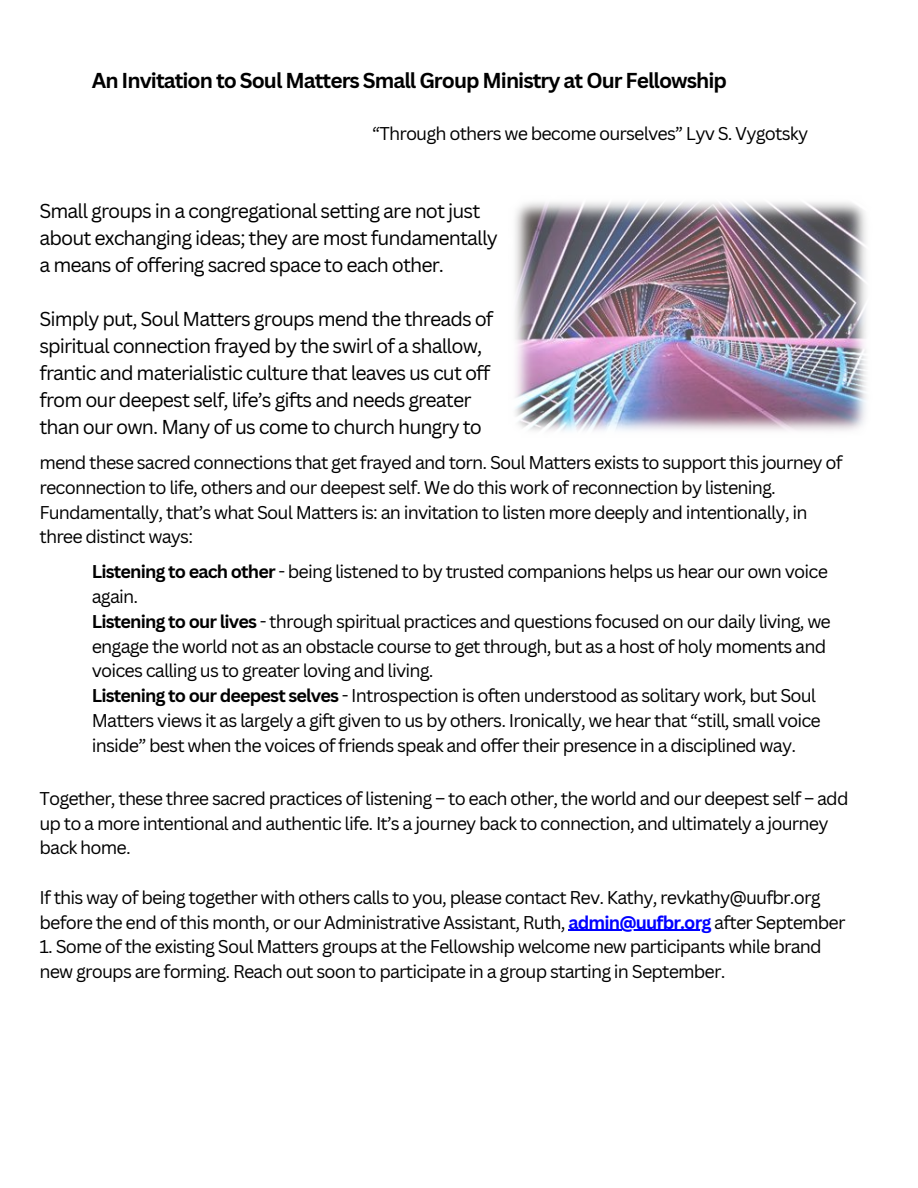
<style>
.page{position:relative;width:918px;height:1188px;background:#fff}
.page>*{position:absolute;margin:0;border:0;box-sizing:border-box;transform-origin:0 0}
.t1{font:700 21px "Canva Sans";letter-spacing:-.045em;color:#000}
.t2{font:19.65px/27px "Canva Sans";letter-spacing:-.045em;color:#000}
.t3{font:18px/24.8px "Canva Sans";letter-spacing:-.045em;color:#000}
.s1{font-weight:700}
.s2{font-weight:700;color:#00f}
</style>
<div class="page">
<img style="left:515px;top:202px;width:351px;height:229px">
<hr style="left:568px;top:930px;width:143px;height:1px;background:#00f">
<p class="t1" style="left:92px;top:66px;width:637px">An Invitation to Soul Matters Small Group Ministry at Our Fellowship</p>
<p class="t3" style="left:372px;top:121px;width:438px">“Through others we become ourselves” Lyv S. Vygotsky</p>
<p class="t2" style="left:39px;top:197px;width:460px">Small groups in a congregational setting are not just about exchanging ideas; they are most fundamentally a means of offering sacred space to each other.</p>
<p class="t2" style="left:39px;top:305px;width:455px">Simply put, Soul Matters groups mend the threads of spiritual connection frayed by the swirl of a shallow, frantic and materialistic culture that leaves us cut off from our deepest self, life’s gifts and needs greater than our own. Many of us come to church hungry to</p>
<p class="t3" style="left:39px;top:450px;width:805px">mend these sacred connections that get frayed and torn. Soul Matters exists to support this journey of reconnection to life, others and our deepest self. We do this work of reconnection by listening.<br>Fundamentally, that’s what Soul Matters is: an invitation to listen more deeply and intentionally, in three distinct ways:</p>
<p class="t3" style="left:92px;top:559px;width:741px"><span class="s1">Listening to each other</span> - being listened to by trusted companions helps us hear our own voice again.<br><span class="s1">Listening to our lives</span> - through spiritual practices and questions focused on our daily living, we engage the world not as an obstacle course to get through, but as a host of holy moments and voices calling us to greater loving and living.<br><span class="s1">Listening to our deepest selves</span> - Introspection is often understood as solitary work, but Soul Matters views it as largely a gift given to us by others. Ironically, we hear that “still, small voice inside” best when the voices of friends speak and offer their presence in a disciplined way.</p>
<p class="t3" style="left:39px;top:786px;width:811px">Together, these three sacred practices of listening – to each other, the world and our deepest self – add up to a more intentional and authentic life. It’s a journey back to connection, and ultimately a journey back home.</p>
<p class="t3" style="left:39px;top:885px;width:808px">If this way of being together with others calls to you, please contact Rev. Kathy, revkathy@uufbr.org before the end of this month, or our Administrative Assistant, Ruth, <span class="s2">admin@uufbr.org</span> after September</p>
<p class="t3" style="left:39px;top:934px;width:784px">1. Some of the existing Soul Matters groups at the Fellowship welcome new participants while brand new groups are forming. Reach out soon to participate in a group starting in September.</p>
</div>
